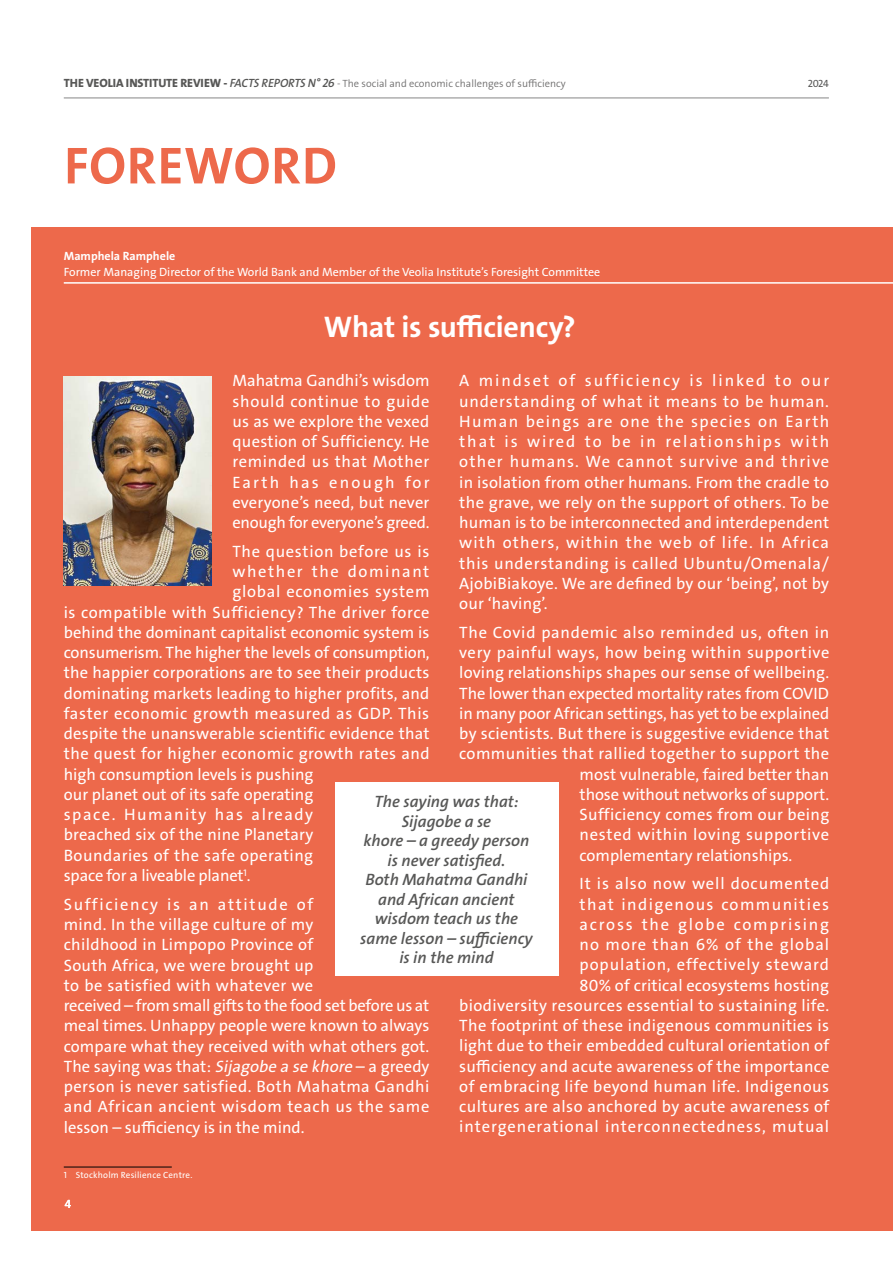
<style>
.page{position:relative;width:893px;height:1263px;background:#fff}
.page>*{position:absolute;margin:0;border:0;box-sizing:border-box;transform-origin:0 0}
.t1{font:52.5px "The Sans Veolia W7 Bld";letter-spacing:.015em;color:#ed694b}
.t2{font:30px "The Sans Veolia W7 Bld";letter-spacing:-.01em;color:#fff}
.t3{font:16.5px/20.2px "The Sans Veolia W5 Pla";letter-spacing:.015em;color:#fff;text-align:justify}
.t4{font:16.5px/19.5px "The Sans Veolia W6 Se Bld It";color:#575756;text-align:center}
.t5{font:16.5px "The Sans Veolia W5 Pla";letter-spacing:.04em;color:#fff}
.t6{font:16.5px "The Sans Veolia W5 Pla";letter-spacing:-.005em;color:#fff}
.t7{font:16.5px "The Sans Veolia W5 Pla";letter-spacing:-.01em;color:#fff}
.t8{font:16.5px "The Sans Veolia W5 Pla";letter-spacing:.045em;color:#fff}
.t9{font:16.5px "The Sans Veolia W5 Pla";letter-spacing:.035em;color:#fff}
.t10{font:16.5px "The Sans Veolia W5 Pla";letter-spacing:.09em;color:#fff}
.t11{font:16.5px "The Sans Veolia W5 Pla";letter-spacing:.095em;color:#fff}
.t12{font:12px "The Sans Veolia W5 Pla";color:#fff}
.t13{font:12px "The Sans Veolia W7 Bld";color:#fff}
.t14{font:10.5px "The Sans Veolia W4 Se Lig";color:#706f6f}
.t15{font:10.5px "The Sans Veolia W5 Pla";color:#575756}
.t16{font:9px "The Sans Veolia W5 Pla";letter-spacing:.02em;color:#fff}
.s1{font-family:"The Sans Veolia W8 Ex Bld";font-size:12px;color:#575756}
.s2{font-family:"The Sans Veolia W6 Se Bld It";font-size:12px;color:#575756}
.s3{font-style:italic}
</style>
<div class="page">
<div style="left:32px;top:227px;width:861px;height:1004px;background:#ed694b"></div>
<img style="left:64px;top:376px;width:147px;height:210px">
<hr style="left:64px;top:1167px;width:108px;height:1px;background:#000">
<div style="left:335px;top:782px;width:223px;height:194px;background:#fff"></div>
<hr style="left:64px;top:282px;width:829px;height:2px;background:#fff">
<hr style="left:64px;top:98px;width:765px;height:1px;background:#878787">
<p class="t14" style="left:64px;top:77px;width:503px"><span class="s1">THE VEOLIA INSTITUTE REVIEW -</span> <span class="s2">FACTS REPORTS N° 26</span> - The social and economic challenges of sufficiency</p>
<p class="t15" style="left:808px;top:77px;width:23px">2024</p>
<h1 class="t1" style="left:64px;top:132px;width:274px">FOREWORD</h1>
<p class="t13" style="left:64px;top:248px;width:113px">Mamphela Ramphele</p>
<p class="t12" style="left:64px;top:264px;width:538px">Former Managing Director of the World Bank and Member of the Veolia Institute’s Foresight Committee</p>
<h2 class="t2" style="left:324px;top:307px;width:253px">What is sufficiency?</h2>
<p class="t3" style="left:232px;top:371px;width:199px">Mahatma Gandhi’s wisdom should continue to guide us as we explore the vexed question of Sufficiency. He reminded us that Mother Earth has enough for everyone’s need, but never enough for everyone’s greed.</p>
<p class="t5" style="left:232px;top:541px;width:198px">The question before us is</p>
<p class="t11" style="left:232px;top:561px;width:198px">whether the dominant</p>
<p class="t8" style="left:232px;top:581px;width:199px">global economies system</p>
<p class="t9" style="left:64px;top:601px;width:367px">is compatible with Sufficiency? The driver force</p>
<p class="t3" style="left:64px;top:622px;width:367px">behind the dominant capitalist economic system is</p>
<p class="t6" style="left:64px;top:642px;width:367px">consumerism. The higher the levels of consumption,</p>
<p class="t3" style="left:64px;top:663px;width:367px">the happier corporations are to see their products</p>
<p class="t3" style="left:64px;top:683px;width:367px">dominating markets leading to higher profits, and</p>
<p class="t5" style="left:64px;top:703px;width:367px">faster economic growth measured as GDP. This</p>
<p class="t3" style="left:64px;top:723px;width:367px">despite the unanswerable scientific evidence that</p>
<p class="t3" style="left:64px;top:744px;width:367px">the quest for higher economic growth rates and</p>
<p class="t3" style="left:64px;top:764px;width:251px">high consumption levels is pushing</p>
<p class="t3" style="left:64px;top:784px;width:251px">our planet out of its safe operating</p>
<p class="t10" style="left:64px;top:804px;width:251px">space. Humanity has already</p>
<p class="t3" style="left:64px;top:825px;width:251px">breached six of the nine Planetary</p>
<p class="t3" style="left:64px;top:845px;width:251px">Boundaries of the safe operating</p>
<p class="t7" style="left:64px;top:865px;width:188px">space for a liveable planet<sup>1</sup>.</p>
<p class="t3" style="left:64px;top:894px;width:367px;text-align:left">Sufficiency is an attitude of<br>mind. In the village culture of my<br>childhood in Limpopo Province of<br>South Africa, we were brought up<br>to be satisfied with whatever we<br>received – from small gifts to the food set before us at meal times. Unhappy people were known to always compare what they received with what others got.<br>The saying was that: <span class="s3">Sijagobe a se khore</span> – a greedy person is never satisfied. Both Mahatma Gandhi and African ancient wisdom teach us the same lesson – sufficiency is in the mind.</p>
<p class="t16" style="left:64px;top:1169px;width:130px">1 Stockholm Resilience Centre.</p>
<p class="t3" style="left:459px;top:371px;width:372px">A mindset of sufficiency is linked to our understanding of what it means to be human.<br>Human beings are one the species on Earth that is wired to be in relationships with other humans. We cannot survive and thrive in isolation from other humans. From the cradle to the grave, we rely on the support of others. To be human is to be interconnected and interdependent with others, within the web of life. In Africa this understanding is called Ubuntu/Omenala/ AjobiBiakoye. We are defined by our ‘being’, not by our ‘having’.</p>
<p class="t8" style="left:459px;top:622px;width:372px">The Covid pandemic also reminded us, often in</p>
<p class="t5" style="left:459px;top:642px;width:372px">very painful ways, how being within supportive</p>
<p class="t3" style="left:459px;top:663px;width:371px">loving relationships shapes our sense of wellbeing.</p>
<p class="t6" style="left:459px;top:682px;width:371px">The lower than expected mortality rates from COVID</p>
<p class="t7" style="left:459px;top:703px;width:372px">in many poor African settings, has yet to be explained</p>
<p class="t3" style="left:459px;top:723px;width:371px">by scientists. But there is suggestive evidence that</p>
<p class="t3" style="left:459px;top:744px;width:371px">communities that rallied together to support the</p>
<p class="t3" style="left:580px;top:764px;width:251px">most vulnerable, faired better than</p>
<p class="t6" style="left:580px;top:784px;width:251px">those without networks of support.</p>
<p class="t3" style="left:580px;top:804px;width:251px">Sufficiency comes from our being</p>
<p class="t5" style="left:580px;top:824px;width:251px">nested within loving supportive</p>
<p class="t3" style="left:580px;top:845px;width:214px">complementary relationships.</p>
<p class="t3" style="left:459px;top:874px;width:372px;text-align:right">It is also now well documented<br>that indigenous communities<br>across the globe comprising<br>no more than 6% of the global<br>population, effectively steward<br>80% of critical ecosystems hosting<br>biodiversity resources essential to sustaining life.<br>The footprint of these indigenous communities is light due to their embedded cultural orientation of sufficiency and acute awareness of the importance of embracing life beyond human life. Indigenous cultures are also anchored by acute awareness of intergenerational interconnectedness, mutual</p>
<p class="t4" style="left:360px;top:792px;width:174px">The saying was that:<br>Sijagobe a se<br>khore – a greedy person is never satisfied.<br>Both Mahatma Gandhi and African ancient wisdom teach us the same lesson – sufficiency is in the mind</p>
<p class="t12" style="left:65px;top:1196px;width:8px">4</p>
</div>
